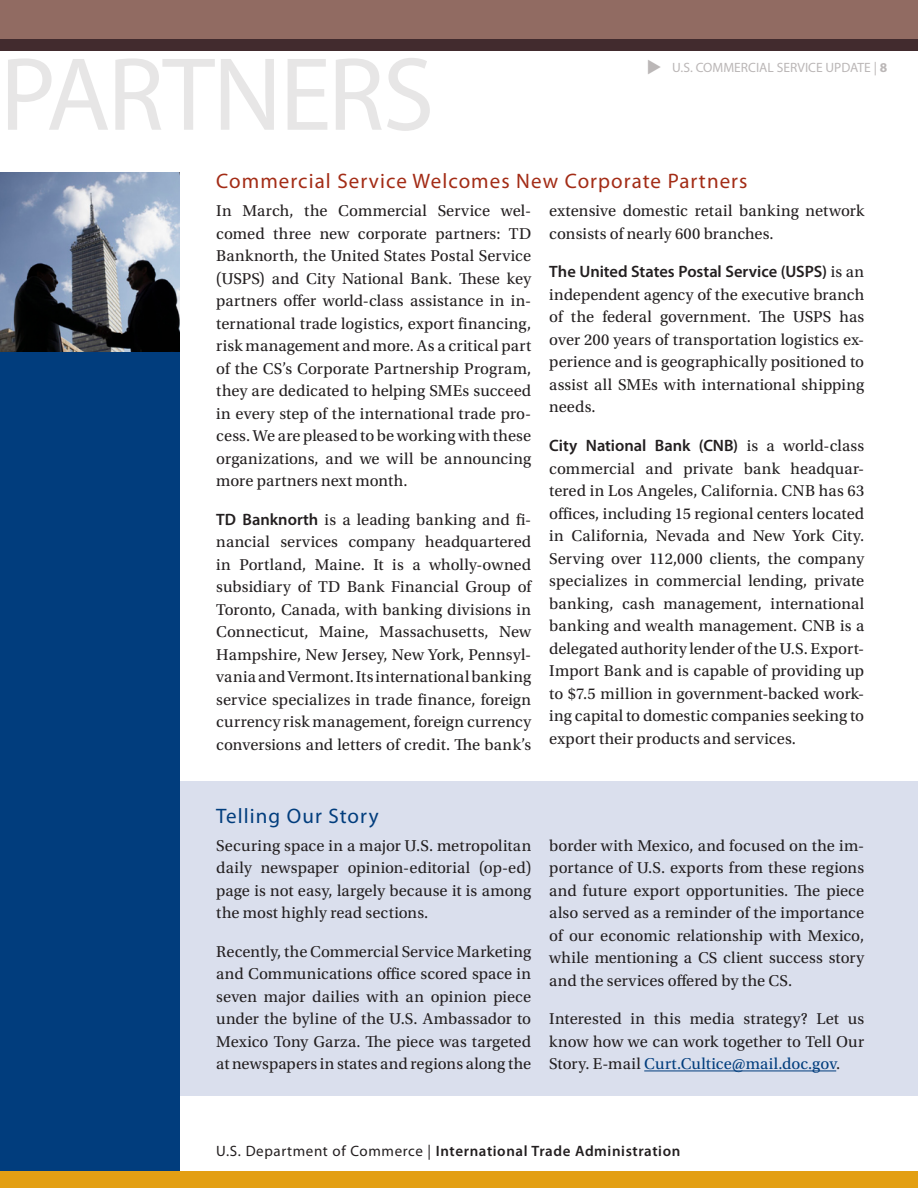
<style>
.page{position:relative;width:918px;height:1188px;background:#fff}
.page>*{position:absolute;margin:0;border:0;box-sizing:border-box;transform-origin:0 0}
.Subhead_maroon{font:105px "Myriad Pro";letter-spacing:-.025em;color:#e7e6e6}
.Subhead_maroon-2{font:21px "Myriad Pro";letter-spacing:.05em;color:#a32c16}
.Subhead_blue{font:21px "Myriad Pro";letter-spacing:.05em;color:#013d7d}
.Body_Text{font:16.5px/22.5px "Utopia Std";letter-spacing:.005em;color:#231f20;text-align:justify}
.t1{font:600 15px "Myriad Pro";letter-spacing:.04em;color:#231f20}
._1_TOC{font:13.5px "Myriad Pro";color:#bbb7b7}
.s1{font-weight:700}
.s2{font-family:"Myriad Pro";font-weight:600}
.s3{color:#013d7d}
.s4{font-weight:400}
</style>
<div class="page">
<div style="left:122px;top:782px;width:796px;height:314px;background:#dadfed"></div>
<div style="left:0;top:173px;width:179px;height:1002px;background:#013d7d"></div>
<div style="left:0;top:0;width:918px;height:43px;background:#916b62"></div>
<div style="left:0;top:40px;width:918px;height:11px;background:#422b2e"></div>
<div style="left:0;top:1171px;width:918px;height:17px;background:#e39f13"></div>
<hr style="left:644px;top:1071px;width:192px;height:1px;background:#013d7d">
<img style="left:0;top:173px;width:179px;height:179px">
<p class="Subhead_maroon" style="left:0;top:30px;width:427px">PARTNERS</p>
<p class="_1_TOC" style="left:672px;top:60px;width:217px">U.S. COMMERCIAL SERVICE UPDATE | <span class="s1">8</span></p>
<p class="Subhead_maroon-2" style="left:216px;top:168px;width:533px">Commercial Service Welcomes New Corporate Partners</p>
<p class="Body_Text" style="left:216px;top:200px;width:317px">In March, the Commercial Service wel&shy;comed three new corporate partners: TD Banknorth, the United States Postal Service (USPS) and City National Bank. These key partners offer world-class assistance in in&shy;ternational trade logistics, export financing, risk management and more. As a critical part of the CS’s Corporate Partnership Program, they are dedicated to helping SMEs succeed in every step of the international trade pro&shy;cess. We are pleased to be working with these organizations, and we will be announcing more partners next month.</p>
<p class="Body_Text" style="left:216px;top:509px;width:317px"><span class="s2">TD Banknorth</span> is a leading banking and fi&shy;nancial services company headquartered in Portland, Maine. It is a wholly-owned subsidiary of TD Bank Financial Group of Toronto, Canada, with banking divisions in Connecticut, Maine, Massachusetts, New Hampshire, New Jersey, New York, Pennsyl&shy;vania and Vermont. Its international banking service specializes in trade finance, foreign currency risk management, foreign currency conversions and letters of credit. The bank’s</p>
<p class="Body_Text" style="left:549px;top:200px;width:316px">extensive domestic retail banking network consists of nearly 600 branches.</p>
<p class="Body_Text" style="left:549px;top:261px;width:317px"><span class="s2">The United States Postal Service (USPS)</span> is an independent agency of the executive branch of the federal government. The USPS has over 200 years of transportation logistics ex&shy;perience and is geographically positioned to assist all SMEs with international shipping needs.</p>
<p class="Body_Text" style="left:549px;top:435px;width:317px"><span class="s2">City National Bank (CNB)</span> is a world-class commercial and private bank headquar&shy;tered in Los Angeles, California. CNB has 63 offices, including 15 regional centers located in California, Nevada and New York City.<br>Serving over 112,000 clients, the company specializes in commercial lending, private banking, cash management, international banking and wealth management. CNB is a delegated authority lender of the U.S. Export-Import Bank and is capable of providing up to $7.5 million in government-backed work&shy;ing capital to domestic companies seeking to export their products and services.</p>
<p class="Subhead_blue" style="left:216px;top:803px;width:164px">Telling Our Story</p>
<p class="Body_Text" style="left:216px;top:834px;width:317px">Securing space in a major U.S. metropolitan daily newspaper opinion-editorial (op-ed) page is not easy, largely because it is among the most highly read sections.</p>
<p class="Body_Text" style="left:216px;top:940px;width:317px">Recently, the Commercial Service Marketing and Communications office scored space in seven major dailies with an opinion piece under the byline of the U.S. Ambassador to Mexico Tony Garza. The piece was targeted at newspapers in states and regions along the</p>
<p class="Body_Text" style="left:549px;top:834px;width:317px">border with Mexico, and focused on the im&shy;portance of U.S. exports from these regions and future export opportunities. The piece also served as a reminder of the importance of our economic relationship with Mexico, while mentioning a CS client success story and the services offered by the CS.</p>
<p class="Body_Text" style="left:549px;top:1008px;width:317px">Interested in this media strategy? Let us know how we can work together to Tell Our Story. E-mail <span class="s3">Curt.Cultice@mail.doc.gov</span>.</p>
<p class="t1" style="left:216px;top:1141px;width:466px"><span class="s4">U.S. Department of Commerce |</span> International Trade Administration</p>
</div>
